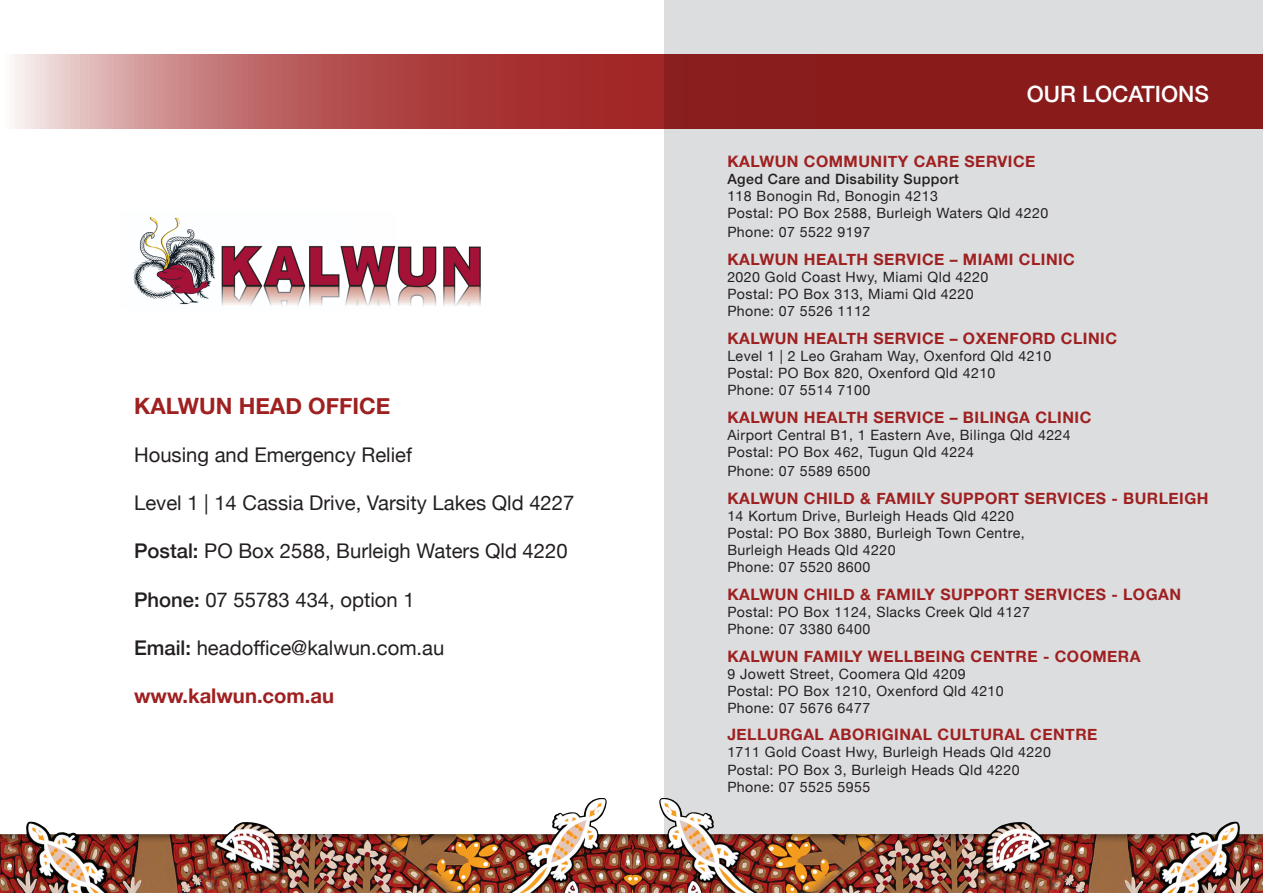
<style>
.page{position:relative;width:1263px;height:893px;background:#fff}
.page>*{position:absolute;margin:0;border:0;box-sizing:border-box;transform-origin:0 0}
.t1{font:700 22.5px "Helvetica Neue";color:#9f2020}
.t2{font:500 22.5px "Helvetica Neue";color:#fff}
.t3{font:20.25px "Helvetica Neue";color:#231f20}
.t4{font:700 20.25px "Helvetica Neue";color:#9f2020}
.branch{font:700 15.75px "Helvetica Neue";letter-spacing:.03em;color:#9f2020}
.address{font:14.25px/17.1px "Helvetica Neue";letter-spacing:.03em;color:#231f20}
.s1{font-weight:500}
</style>
<div class="page">
<div style="left:664px;top:0;width:599px;height:893px;background:#dcdddf"></div>
<svg style="left:15px;top:54px;width:1248px;height:75px;background:#a34040"></svg>
<img style="left:133px;top:217px;width:348px;height:89px">
<img style="left:0;top:798px;width:632px;height:95px">
<img style="left:632px;top:798px;width:631px;height:95px">
<p class="t1" style="left:134px;top:388px;width:258px">KALWUN HEAD OFFICE</p>
<p class="t3" style="left:134px;top:440px;width:280px">Housing and Emergency Relief</p>
<p class="t3" style="left:134px;top:488px;width:442px">Level 1 | 14 Cassia Drive, Varsity Lakes Qld 4227</p>
<p class="t3" style="left:134px;top:537px;width:435px"><span class="s1">Postal:</span> PO Box 2588, Burleigh Waters Qld 4220</p>
<p class="t3" style="left:134px;top:585px;width:282px"><span class="s1">Phone:</span> 07 55783 434, option 1</p>
<p class="t3" style="left:134px;top:633px;width:312px"><span class="s1">Email:</span> headoffice@kalwun.com.au</p>
<p class="t4" style="left:134px;top:680px;width:202px">www.kalwun.com.au</p>
<p class="t2" style="left:1027px;top:76px;width:184px">OUR LOCATIONS</p>
<p class="branch" style="left:727px;top:149px;width:310px">KALWUN COMMUNITY CARE SERVICE</p>
<p class="address" style="left:727px;top:171px;width:322px"><span class="s1">Aged Care and Disability Support<br></span>118 Bonogin Rd, Bonogin 4213<br>Postal: PO Box 2588, Burleigh Waters Qld 4220</p>
<p class="address" style="left:727px;top:224px;width:145px">Phone: 07 5522 9197</p>
<p class="branch" style="left:727px;top:247px;width:349px">KALWUN HEALTH SERVICE – MIAMI CLINIC</p>
<p class="address" style="left:727px;top:269px;width:263px">2020 Gold Coast Hwy, Miami Qld 4220<br>Postal: PO Box 313, Miami Qld 4220<br>Phone: 07 5526 1112</p>
<p class="branch" style="left:727px;top:326px;width:391px">KALWUN HEALTH SERVICE – OXENFORD CLINIC</p>
<p class="address" style="left:727px;top:348px;width:325px">Level 1 | 2 Leo Graham Way, Oxenford Qld 4210<br>Postal: PO Box 820, Oxenford Qld 4210<br>Phone: 07 5514 7100</p>
<p class="branch" style="left:727px;top:405px;width:366px">KALWUN HEALTH SERVICE – BILINGA CLINIC</p>
<p class="address" style="left:727px;top:427px;width:345px">Airport Central B1, 1 Eastern Ave, Bilinga Qld 4224<br>Postal: PO Box 462, Tugun Qld 4224</p>
<p class="address" style="left:727px;top:463px;width:145px">Phone: 07 5589 6500</p>
<p class="branch" style="left:727px;top:486px;width:483px">KALWUN CHILD &amp; FAMILY SUPPORT SERVICES - BURLEIGH</p>
<p class="address" style="left:727px;top:508px;width:288px">14 Kortum Drive, Burleigh Heads Qld 4220</p>
<p class="address" style="left:727px;top:525px;width:299px">Postal: PO Box 3880, Burleigh Town Centre,<br>Burleigh Heads Qld 4220<br>Phone: 07 5520 8600</p>
<p class="branch" style="left:727px;top:582px;width:455px">KALWUN CHILD &amp; FAMILY SUPPORT SERVICES - LOGAN</p>
<p class="address" style="left:727px;top:604px;width:304px">Postal: PO Box 1124, Slacks Creek Qld 4127<br>Phone: 07 3380 6400</p>
<p class="branch" style="left:727px;top:643px;width:415px">KALWUN FAMILY WELLBEING CENTRE - COOMERA</p>
<p class="address" style="left:727px;top:666px;width:240px">9 Jowett Street, Coomera Qld 4209</p>
<p class="address" style="left:727px;top:683px;width:278px">Postal: PO Box 1210, Oxenford Qld 4210<br>Phone: 07 5676 6477</p>
<p class="branch" style="left:727px;top:722px;width:372px">JELLURGAL ABORIGINAL CULTURAL CENTRE</p>
<p class="address" style="left:727px;top:745px;width:325px">1711 Gold Coast Hwy, Burleigh Heads Qld 4220<br>Postal: PO Box 3, Burleigh Heads Qld 4220<br>Phone: 07 5525 5955</p>
</div>
